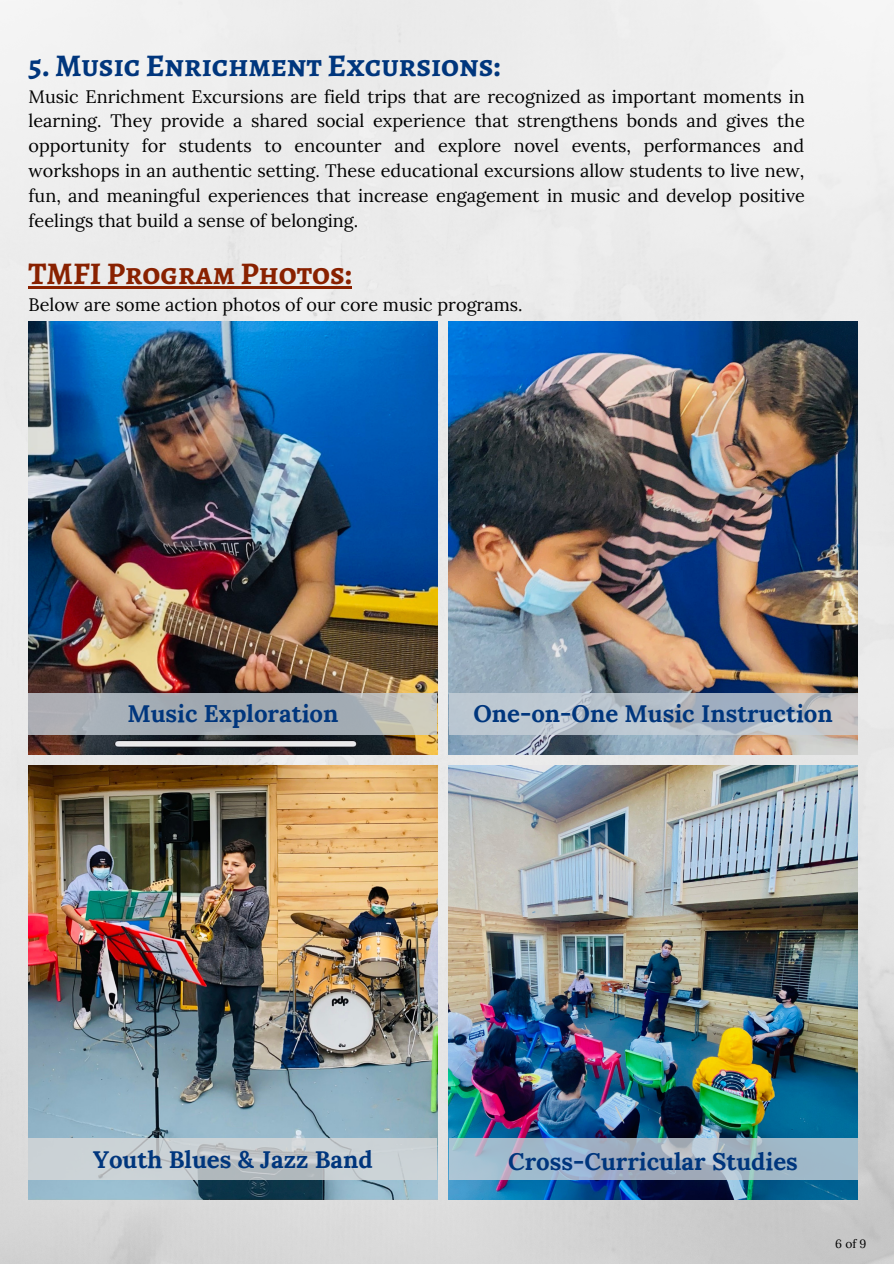
<style>
.page{position:relative;width:894px;height:1264px;background:#fff}
.page>*{position:absolute;margin:0;border:0;box-sizing:border-box;transform-origin:0 0}
.t1{font:700 31.5px "Alegreya SC";color:#00367d}
.t2{font:700 31.5px "Alegreya SC";color:#892100}
.t3{font:700 24px "Lora";color:#00367d}
.t4{font:18px/24.8px "Lora";color:#000;text-align:justify}
.t5{font:12px "Lora";color:#000}
</style>
<div class="page">
<img style="left:0;top:0;width:893px;height:1263px">
<img style="left:448px;top:765px;width:409px;height:434px">
<img style="left:448px;top:322px;width:409px;height:432px">
<img style="left:29px;top:765px;width:408px;height:434px">
<img style="left:29px;top:322px;width:408px;height:432px">
<hr style="left:29px;top:286px;width:323px;height:3px;background:#892100">
<svg style="left:29px;top:693px;width:408px;height:41px;background:#a9afb4"></svg>
<svg style="left:448px;top:693px;width:409px;height:41px;background:#b6c0c9"></svg>
<svg style="left:29px;top:1138px;width:408px;height:42px;background:#c6ccd0"></svg>
<svg style="left:448px;top:1138px;width:409px;height:42px;background:#a3b6c8"></svg>
<p class="t1" style="left:29px;top:44px;width:474px">5. Music Enrichment Excursions:</p>
<p class="t4" style="left:29px;top:84px;width:777px">Music Enrichment Excursions are field trips that are recognized as important moments in learning. They provide a shared social experience that strengthens bonds and gives the opportunity for students to encounter and explore novel events, performances and workshops in an authentic setting. These educational excursions allow students to live new, fun, and meaningful experiences that increase engagement in music and develop positive feelings that build a sense of belonging.</p>
<p class="t2" style="left:29px;top:252px;width:325px">TMFI Program Photos:</p>
<p class="t4" style="left:29px;top:292px;width:495px">Below are some action photos of our core music programs.</p>
<p class="t3" style="left:127px;top:698px;width:212px">Music Exploration</p>
<p class="t3" style="left:473px;top:698px;width:361px">One-on-One Music Instruction</p>
<p class="t3" style="left:93px;top:1143px;width:281px">Youth Blues &amp; Jazz Band</p>
<p class="t3" style="left:508px;top:1145px;width:291px">Cross-Curricular Studies</p>
<p class="t5" style="left:835px;top:1235px;width:33px">6of9</p>
</div>
